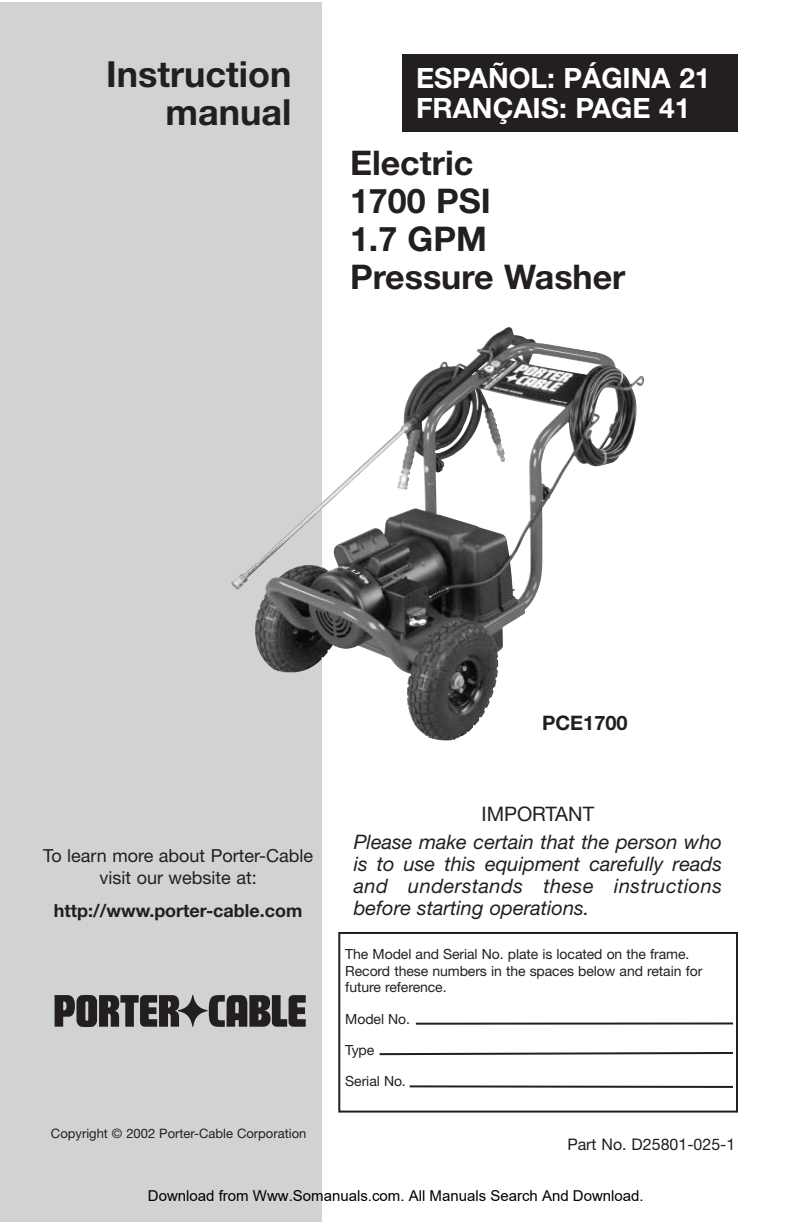
<style>
.page{position:relative;width:792px;height:1224px;background:#fff}
.page>*{position:absolute;margin:0;border:0;box-sizing:border-box;transform-origin:0 0}
.t1{font:700 36px/38px "Helvetica Neue";color:#231f20;text-align:right}
.t2{font:700 34px/38px "Helvetica Neue";color:#231f20}
.t3{font:700 28px/30px "Helvetica Neue";color:#fff}
.t4{font:italic 20px/22px "Helvetica Neue";letter-spacing:.005em;color:#231f20;text-align:justify}
.t5{font:20px "Helvetica Neue";color:#231f20}
.t6{font:700 20px "Helvetica Neue";color:#231f20}
.t7{font:18px/21.6px "Helvetica Neue";color:#231f20;text-align:center}
.t8{font:700 18px "Helvetica Neue";color:#231f20}
.t9{font:16px "Helvetica Neue";color:#231f20}
.t10{font:15px "Arial";color:#000}
.t11{font:14px/16.8px "Helvetica Neue";letter-spacing:-.005em;color:#231f20}
.t12{font:13px "Helvetica Neue";color:#231f20}
</style>
<div class="page">
<div style="left:0;top:2px;width:322px;height:1219px;background:#d1d2d4"></div>
<svg style="left:55px;top:995px;width:251px;height:32px"></svg>
<div style="left:402px;top:54px;width:336px;height:78px;background:#231f20"></div>
<div style="left:338px;top:932px;width:400px;height:181px;border:2px solid #231f20"></div>
<hr style="left:416px;top:1022px;width:317px;height:3px;background:#231f20">
<svg style="left:379px;top:1052px;width:354px;height:4px"></svg>
<hr style="left:410px;top:1085px;width:323px;height:3px;background:#231f20">
<img style="left:239px;top:327px;width:405px;height:414px">
<h1 class="t1" style="left:106px;top:58px;width:187px">Instruction manual</h1>
<h3 class="t3" style="left:416px;top:66px;width:296px">ESPAÑOL: PÁGINA 21<br>FRANÇAIS: PAGE 41</h3>
<h2 class="t2" style="left:350px;top:147px;width:277px">Electric<br>1700 PSI<br>1.7 GPM<br>Pressure Washer</h2>
<p class="t7" style="left:43px;top:847px;width:271px">To learn more about Porter-Cable visit our website at:</p>
<p class="t8" style="left:54px;top:904px;width:250px">http://www.porter-cable.com</p>
<p class="t12" style="left:51px;top:1129px;width:257px">Copyright © 2002 Porter-Cable Corporation</p>
<h3 class="t6" style="left:542px;top:716px;width:87px">PCE1700</h3>
<h3 class="t5" style="left:482px;top:806px;width:114px">IMPORTANT</h3>
<h3 class="t4" style="left:354px;top:833px;width:370px">Please make certain that the person who is to use this equipment carefully reads and understands these instructions before starting operations.</h3>
<p class="t11" style="left:345px;top:947px;width:359px">The Model and Serial No. plate is located on the frame.<br>Record these numbers in the spaces below and retain for future reference.</p>
<p class="t11" style="left:345px;top:1012px;width:66px">Model No.</p>
<p class="t11" style="left:345px;top:1043px;width:31px">Type</p>
<p class="t11" style="left:345px;top:1074px;width:62px">Serial No.</p>
<p class="t9" style="left:567px;top:1138px;width:170px">Part No. D25801-025-1</p>
<p class="t10" style="left:148px;top:1187px;width:497px">Download from Www.Somanuals.com. All Manuals Search And Download.</p>
</div>
